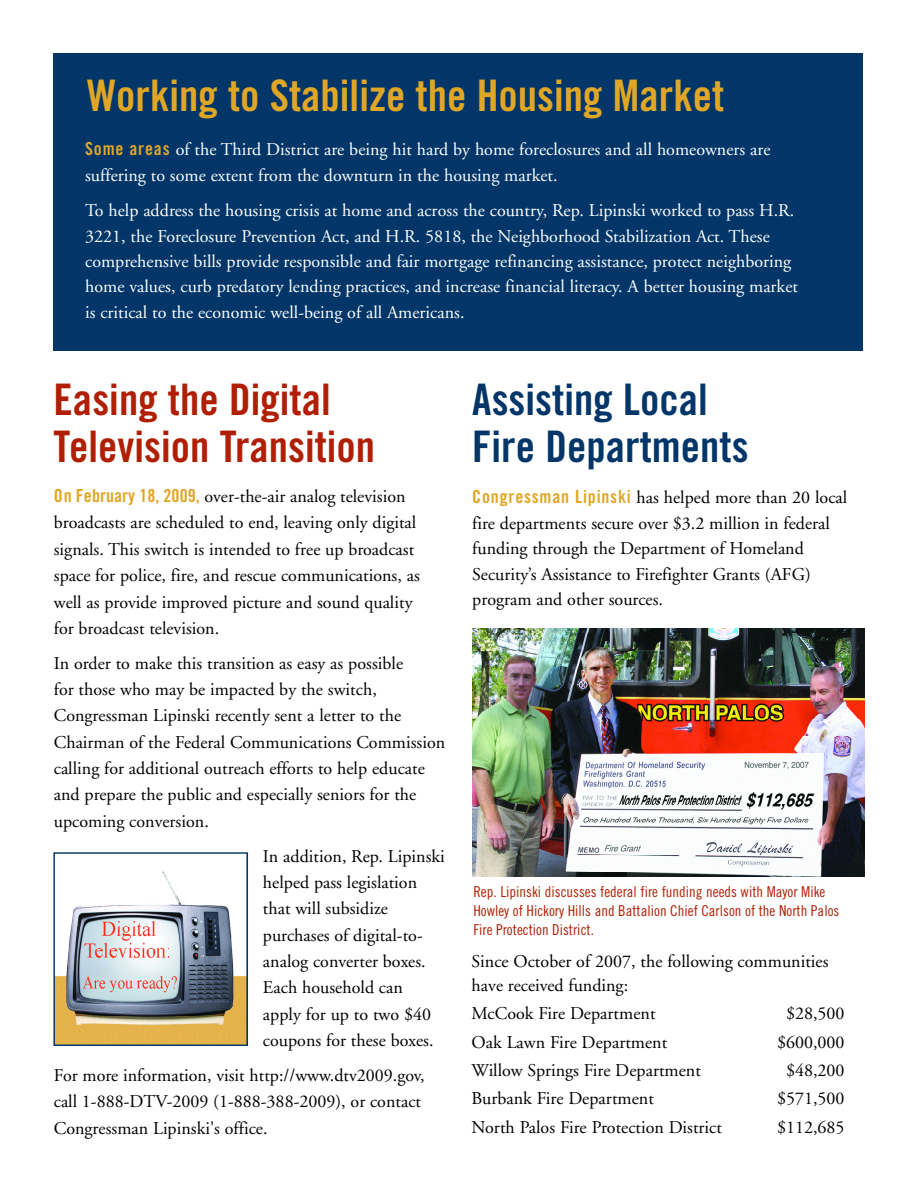
<style>
.page{position:relative;width:918px;height:1188px;background:#fff}
.page>*{position:absolute;margin:0;border:0;box-sizing:border-box;transform-origin:0 0}
.t1{font:43.5px/46.7px "Trade Gothic Bold Cond Twenty";color:#b01f04}
.t2{font:43.5px "Trade Gothic Bold Cond Twenty";color:#e0a726}
.t3{font:43.5px/46.7px "Trade Gothic Bold Cond Twenty";color:#023669}
.t4{font:18px/26.4px "Adobe Garamond";color:#000}
.t5{font:18px/25.5px "Adobe Garamond";color:#fff}
.t6{font:15px/19.5px "Trade Gothic Cond Eighteen";color:#b01f04}
.s1{font-family:"Trade Gothic Bold Cond Twenty";color:#e0a726}
</style>
<div class="page">
<div style="left:53px;top:53px;width:810px;height:297px;background:#023669"></div>
<img style="left:473px;top:628px;width:391px;height:248px">
<img style="left:53px;top:852px;width:195px;height:194px">
<h1 class="t2" style="left:87px;top:80px;width:639px">Working to Stabilize the Housing Market</h1>
<p class="t5" style="left:85px;top:139px;width:687px"><span class="s1">Some areas</span> of the Third District are being hit hard by home foreclosures and all homeowners are suffering to some extent from the downturn in the housing market.</p>
<p class="t5" style="left:85px;top:199px;width:714px">To help address the housing crisis at home and across the country, Rep. Lipinski worked to pass H.R.<br>3221, the Foreclosure Prevention Act, and H.R. 5818, the Neighborhood Stabilization Act. These comprehensive bills provide responsible and fair mortgage refinancing assistance, protect neighboring home values, curb predatory lending practices, and increase financial literacy. A better housing market is critical to the economic well-being of all Americans.</p>
<h1 class="t1" style="left:54px;top:380px;width:323px">Easing the Digital<br>Television Transition</h1>
<p class="t4" style="left:54px;top:485px;width:368px"><span class="s1">On February 18, 2009,</span> over-the-air analog television broadcasts are scheduled to end, leaving only digital signals. This switch is intended to free up broadcast space for police, fire, and rescue communications, as well as provide improved picture and sound quality for broadcast television.</p>
<p class="t4" style="left:54px;top:651px;width:393px">In order to make this transition as easy as possible<br>for those who may be impacted by the switch, Congressman Lipinski recently sent a letter to the Chairman of the Federal Communications Commission calling for additional outreach efforts to help educate and prepare the public and especially seniors for the upcoming conversion.</p>
<p class="t4" style="left:263px;top:844px;width:183px">In addition, Rep. Lipinski helped pass legislation that will subsidize purchases of digital-to&shy;analog converter boxes.<br>Each household can apply for up to two $40 coupons for these boxes.</p>
<p class="t4" style="left:54px;top:1064px;width:372px">For more information, visit http://www.dtv2009.gov, call 1-888-DTV-2009 (1-888-388-2009), or contact<br>Congressman Lipinski's office.</p>
<h1 class="t3" style="left:472px;top:380px;width:278px">Assisting Local<br>Fire Departments</h1>
<p class="t4" style="left:472px;top:486px;width:377px;line-height:25.5px"><span class="s1">C o n g ressman Lipinski</span> has helped more than 20 local fire departments secure over $3.2 million in federal funding through the Department of Homeland Security’s Assistance to Firefighter Grants (AFG) program and other sources.</p>
<p class="t6" style="left:473px;top:883px;width:368px">Rep. Lipinski discusses federal fire funding needs with Mayor Mike<br>Howley of Hickory Hills and Battalion Chief Carlson of the North Palos<br>Fire Protection District.</p>
<p class="t4" style="left:472px;top:951px;width:358px;line-height:24px">Since October of 2007, the following communities have received funding:</p>
<p class="t4" style="left:472px;top:1002px;width:185px">McCook Fire Department</p>
<p class="t4" style="left:786px;top:1002px;width:60px">$28,500</p>
<p class="t4" style="left:472px;top:1030px;width:197px">Oak Lawn Fire Department</p>
<p class="t4" style="left:777px;top:1030px;width:69px">$600,000</p>
<p class="t4" style="left:472px;top:1059px;width:231px">Willow Springs Fire Department</p>
<p class="t4" style="left:786px;top:1059px;width:60px">$48,200</p>
<p class="t4" style="left:472px;top:1087px;width:184px">Burbank Fire Department</p>
<p class="t4" style="left:777px;top:1087px;width:69px">$571,500</p>
<p class="t4" style="left:472px;top:1115px;width:252px">North Palos Fire Protection District</p>
<p class="t4" style="left:777px;top:1115px;width:69px">$112,685</p>
</div>
